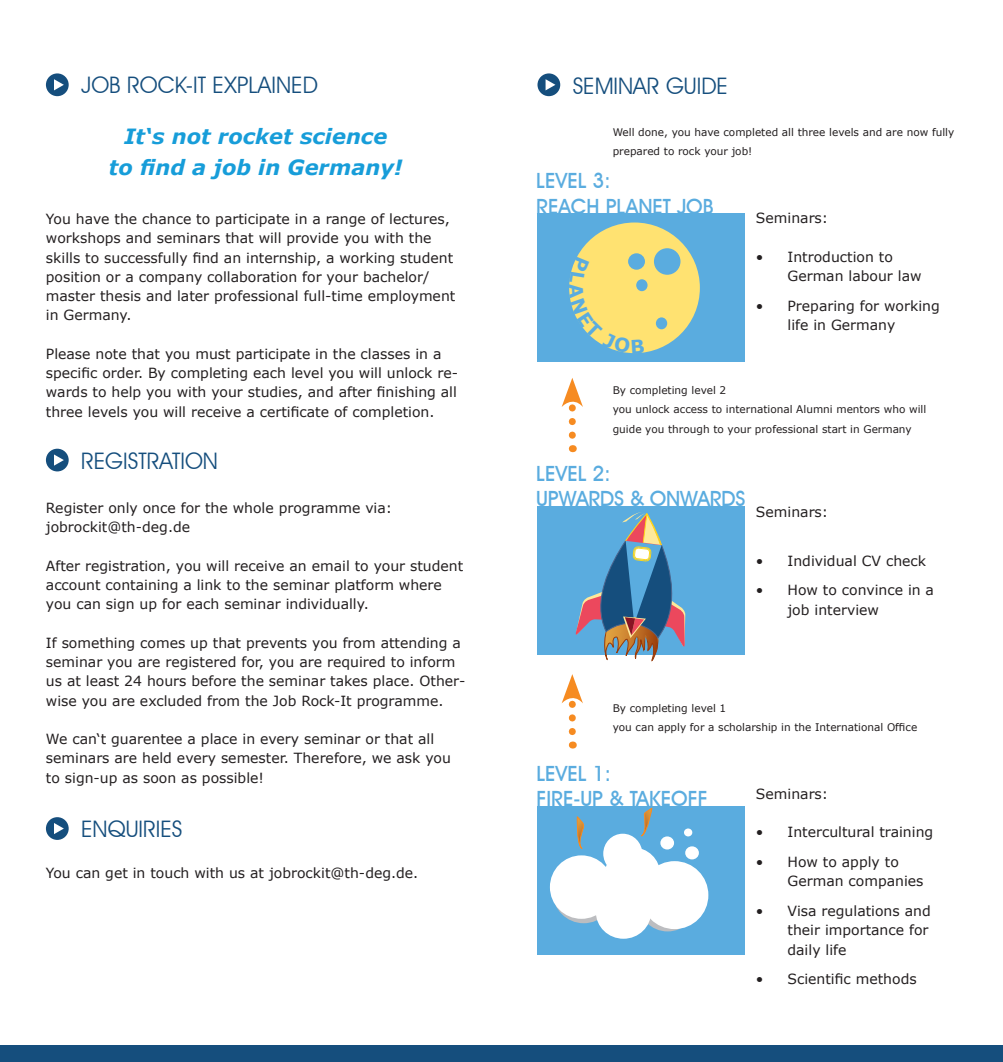
<style>
.page{position:relative;width:1003px;height:1062px;background:#fff}
.page>*{position:absolute;margin:0;border:0;box-sizing:border-box;transform-origin:0 0}
.t1{font:22.75px "Avant Garde IT Cby BT";color:#154e7d}
.t2{font:500 21px/25.2px "Avant Garde IT Cby BT";color:#5aacdf}
.t3{font:italic 700 21px/31.5px "Verdana";color:#179dd9;text-align:center}
.t4{font:14px/19.2px "Verdana";color:#231f20}
.t5{font:10.5px/19.2px "Verdana";color:#231f20}
</style>
<div class="page">
<div style="left:0;top:1045px;width:1002px;height:17px;background:#154e7d"></div>
<div style="left:46px;top:73px;width:23px;height:23px;background:#154e7d;border-radius:50%"></div>
<svg style="left:54px;top:79px;width:10px;height:11px"></svg>
<div style="left:537px;top:73px;width:23px;height:23px;background:#154e7d;border-radius:50%"></div>
<svg style="left:545px;top:79px;width:10px;height:11px"></svg>
<div style="left:537px;top:806px;width:207px;height:149px;background:#5aacdf"></div>
<div style="left:604px;top:834px;width:37px;height:38px;background:#fff;border-radius:50%"></div>
<div style="left:603px;top:833px;width:39px;height:40px;border:2px solid #fff;border-radius:50%"></div>
<svg style="left:552px;top:860px;width:62px;height:63px"></svg>
<svg style="left:637px;top:871px;width:60px;height:60px"></svg>
<div style="left:605px;top:848px;width:54px;height:52px;background:#fff;border-radius:50%"></div>
<div style="left:604px;top:847px;width:56px;height:54px;border:2px solid #fff;border-radius:50%"></div>
<div style="left:641px;top:862px;width:66px;height:66px;background:#fff;border-radius:50%"></div>
<div style="left:640px;top:861px;width:68px;height:68px;border:2px solid #fff;border-radius:50%"></div>
<div style="left:550px;top:856px;width:62px;height:62px;background:#fff;border-radius:50%"></div>
<div style="left:549px;top:855px;width:63px;height:63px;border:2px solid #fff;border-radius:50%"></div>
<div style="left:537px;top:506px;width:207px;height:149px;background:#5aacdf"></div>
<div style="left:537px;top:213px;width:207px;height:149px;background:#5aacdf"></div>
<div style="left:569px;top:222px;width:130px;height:131px;background:#ffe271;border-radius:50%"></div>
<div style="left:653px;top:248px;width:27px;height:27px;background:#5aacdf;border-radius:50%"></div>
<div style="left:628px;top:253px;width:16px;height:17px;background:#5aacdf;border-radius:50%"></div>
<div style="left:636px;top:279px;width:11px;height:12px;background:#5aacdf;border-radius:50%"></div>
<div style="left:655px;top:317px;width:12px;height:12px;background:#5aacdf;border-radius:50%"></div>
<svg style="left:575px;top:512px;width:110px;height:149px"></svg>
<div style="left:661px;top:837px;width:12px;height:11px;background:#fff;border-radius:50%"></div>
<div style="left:660px;top:836px;width:13px;height:13px;border:2px solid #fff;border-radius:50%"></div>
<div style="left:685px;top:847px;width:12px;height:11px;background:#fff;border-radius:50%"></div>
<div style="left:685px;top:846px;width:13px;height:13px;border:2px solid #fff;border-radius:50%"></div>
<div style="left:684px;top:829px;width:7px;height:6px;background:#fff;border-radius:50%"></div>
<div style="left:683px;top:828px;width:9px;height:8px;border:2px solid #fff;border-radius:50%"></div>
<div style="left:596px;top:886px;width:54px;height:52px;background:#fff;border-radius:50%"></div>
<div style="left:595px;top:885px;width:55px;height:53px;border:2px solid #fff;border-radius:50%"></div>
<svg style="left:576px;top:817px;width:8px;height:32px"></svg>
<svg style="left:641px;top:808px;width:11px;height:29px"></svg>
<svg style="left:561px;top:378px;width:21px;height:57px"></svg>
<svg style="left:561px;top:674px;width:21px;height:57px"></svg>
<div style="left:46px;top:449px;width:23px;height:22px;background:#154e7d;border-radius:50%"></div>
<svg style="left:54px;top:454px;width:10px;height:12px"></svg>
<div style="left:46px;top:817px;width:23px;height:23px;background:#154e7d;border-radius:50%"></div>
<svg style="left:54px;top:823px;width:10px;height:11px"></svg>
<svg style="left:569px;top:257px;width:75px;height:96px"></svg>
<h1 class="t1" style="left:81px;top:72px;width:238px">JOB ROCK-IT EXPLAINED</h1>
<h1 class="t1" style="left:572px;top:72px;width:157px">SEMINAR GUIDE</h1>
<h2 class="t3" style="left:109px;top:120px;width:295px">It‘s not rocket science<br>to find a job in Germany!</h2>
<p class="t4" style="left:46px;top:209px;width:411px">You have the chance to participate in a range of lectures, workshops and seminars that will provide you with the skills to successfully find an internship, a working student position or a company collaboration for your bachelor/ master thesis and later professional full-time employment in Germany.</p>
<p class="t4" style="left:46px;top:344px;width:413px">Please note that you must participate in the classes in a specific order. By completing each level you will unlock re&shy;wards to help you with your studies, and after finishing all three levels you will receive a certificate of completion.</p>
<h1 class="t1" style="left:81px;top:447px;width:138px">REGISTRATION</h1>
<p class="t4" style="left:46px;top:498px;width:348px">Register only once for the whole programme via: jobrockit@th-deg.de</p>
<p class="t4" style="left:46px;top:556px;width:418px">After registration, you will receive an email to your student account containing a link to the seminar platform where you can sign up for each seminar individually.</p>
<p class="t4" style="left:46px;top:633px;width:421px">If something comes up that prevents you from attending a seminar you are registered for, you are required to inform us at least 24 hours before the seminar takes place. Other&shy;wise you are excluded from the Job Rock-It programme.</p>
<p class="t4" style="left:46px;top:729px;width:406px">We can‘t guarentee a place in every seminar or that all seminars are held every semester. Therefore, we ask you to sign-up as soon as possible!</p>
<h1 class="t1" style="left:81px;top:815px;width:103px">ENQUIRIES</h1>
<p class="t4" style="left:46px;top:863px;width:374px">You can get in touch with us at jobrockit@th-deg.de.</p>
<p class="t5" style="left:612px;top:122px;width:343px">Well done, you have completed all three levels and are now fully prepared to rock your job!</p>
<h2 class="t2" style="left:536px;top:168px;width:179px">LEVEL 3:<br>REACH PLANET JOB</h2>
<p class="t4" style="left:755px;top:208px;width:74px">Seminars:</p>
<p class="t4" style="left:787px;top:247px;width:135px;text-indent:-32px">• Introduction to<br>German labour law</p>
<p class="t4" style="left:787px;top:296px;width:154px;text-indent:-32px">• Preparing for working life in Germany</p>
<p class="t5" style="left:612px;top:381px;width:315px">By completing level 2<br>you unlock access to international Alumni mentors who will guide you through to your professional start in Germany</p>
<h2 class="t2" style="left:536px;top:461px;width:211px">LEVEL 2:<br>UPWARDS &amp; ONWARDS</h2>
<p class="t4" style="left:755px;top:501px;width:74px">Seminars:</p>
<p class="t4" style="left:755px;top:550px;width:172px">• Individual CV check</p>
<p class="t4" style="left:787px;top:580px;width:148px;text-indent:-32px">• How to convince in a job interview</p>
<p class="t5" style="left:612px;top:698px;width:306px">By completing level 1<br>you can apply for a scholarship in the International Office</p>
<h2 class="t2" style="left:536px;top:760px;width:173px">LEVEL 1:<br>FIRE-UP &amp; TAKEOFF</h2>
<p class="t4" style="left:755px;top:784px;width:74px">Seminars:</p>
<p class="t4" style="left:755px;top:822px;width:179px">• Intercultural training</p>
<p class="t4" style="left:787px;top:852px;width:137px;text-indent:-32px">• How to apply to<br>German companies</p>
<p class="t4" style="left:787px;top:901px;width:145px;text-indent:-32px">• Visa regulations and their importance for daily life</p>
<p class="t4" style="left:755px;top:969px;width:162px">• Scientific methods</p>
</div>
